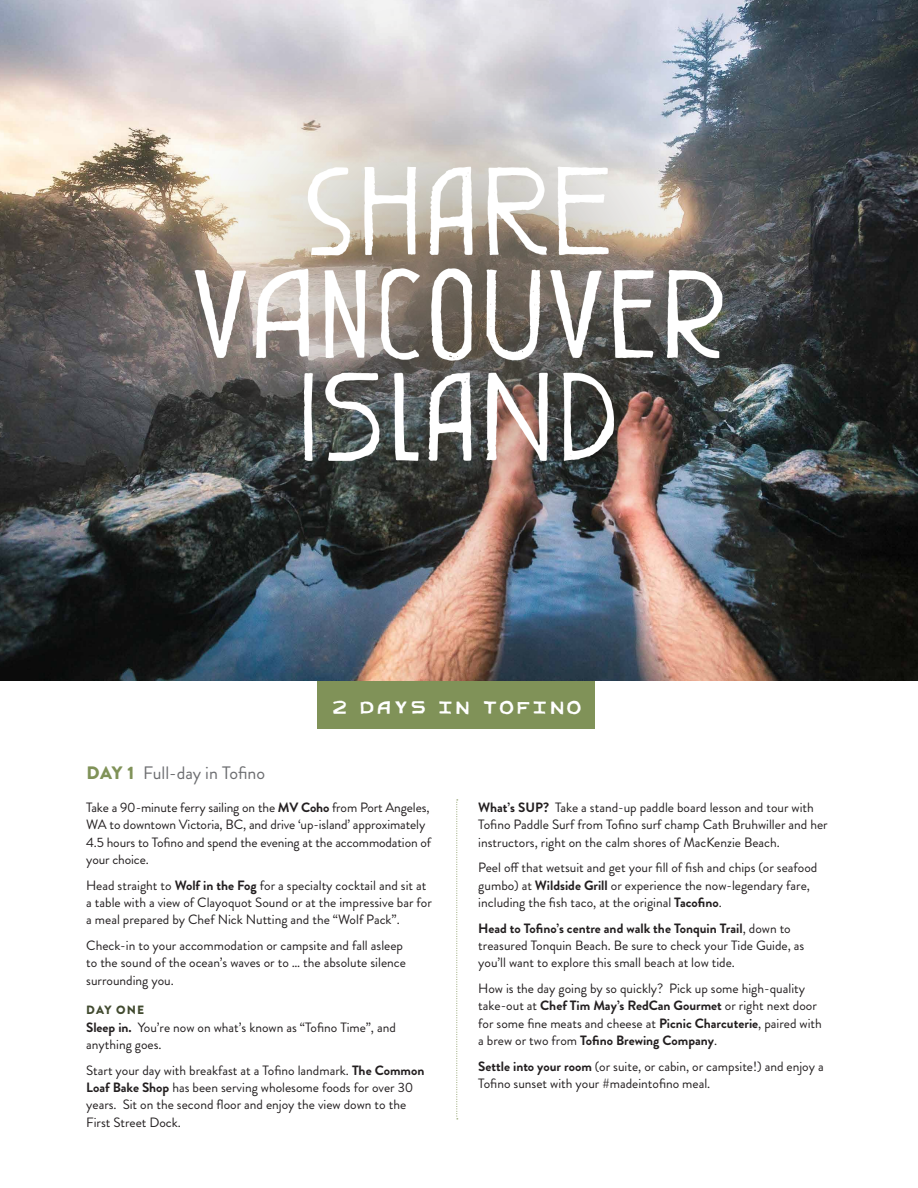
<style>
.page{position:relative;width:918px;height:1188px;background:#fff}
.page>*{position:absolute;margin:0;border:0;box-sizing:border-box;transform-origin:0 0}
._2_days_in{font:27.75px "Great Forest Small Caps";color:#fff}
.FULL_DAY{font:18px "Brandon Grotesque";color:#6c6d70}
.Body{font:13.5px/17.2px "Brandon Grotesque";color:#231f20}
.All_caps_headline{font:900 12px "Brandon Grotesque";letter-spacing:.085em;color:#424b30}
.s1{font-weight:900;color:#809258}
.s2{font-weight:700}
</style>
<div class="page">
<div style="left:318px;top:634px;width:277px;height:95px;background:#809258"></div>
<img style="left:0;top:0;width:918px;height:680px">
<img style="left:116px;top:0;width:682px;height:636px">
<svg style="left:456px;top:800px;width:2px;height:319px"></svg>
<img style="left:190px;top:164px;width:538px;height:302px">
<p class="FULL_DAY" style="left:86px;top:760px;width:180px"><span class="s1">DAY 1</span> Full-day in Tofino</p>
<p class="_2_days_in" style="left:331px;top:696px;width:253px">2 DAYS IN TOFINO</p>
<p class="Body" style="left:86px;top:799px;width:346px">Take a 90-minute ferry sailing on the <span class="s2">MV Coho</span> from Port Angeles, WA to downtown Victoria, BC, and drive ‘up-island’ approximately 4.5 hours to Tofino and spend the evening at the accommodation of your choice.</p>
<p class="Body" style="left:86px;top:877px;width:347px">Head straight to <span class="s2">Wolf in the Fog</span> for a specialty cocktail and sit at a table with a view of Clayoquot Sound or at the impressive bar for a meal prepared by Chef Nick Nutting and the “Wolf Pack”.</p>
<p class="Body" style="left:86px;top:937px;width:321px">Check-in to your accommodation or campsite and fall asleep to the sound of the ocean’s waves or to … the absolute silence surrounding you.</p>
<p class="All_caps_headline" style="left:86px;top:1002px;width:59px">DAY ONE</p>
<p class="Body" style="left:86px;top:1019px;width:311px"><span class="s2">Sleep in.</span> You’re now on what’s known as “Tofino Time”, and anything goes.</p>
<p class="Body" style="left:86px;top:1062px;width:340px">Start your day with breakfast at a Tofino landmark. <span class="s2">The Common Loaf Bake Shop</span> has been serving wholesome foods for over 30 years. Sit on the second floor and enjoy the view down to the First Street Dock.</p>
<p class="Body" style="left:478px;top:799px;width:351px"><span class="s2">What’s SUP?</span> Take a stand-up paddle board lesson and tour with<br>Tofino Paddle Surf from Tofino surf champ Cath Bruhwiller and her instructors, right on the calm shores of MacKenzie Beach.</p>
<p class="Body" style="left:478px;top:859px;width:341px">Peel off that wetsuit and get your fill of fish and chips (or seafood gumbo) at <span class="s2">Wildside Grill</span> or experience the now-legendary fare, including the fish taco, at the original <span class="s2">Tacofino</span>.</p>
<p class="Body" style="left:478px;top:920px;width:328px"><span class="s2">Head to Tofino’s centre and walk the Tonquin Trail</span>, down to treasured Tonquin Beach. Be sure to check your Tide Guide, as you’ll want to explore this small beach at low tide.</p>
<p class="Body" style="left:478px;top:980px;width:345px">How is the day going by so quickly? Pick up some high-quality take-out at <span class="s2">Chef Tim May’s RedCan Gourmet</span> or right next door for some fine meats and cheese at <span class="s2">Picnic Charcuterie</span>, paired with a brew or two from <span class="s2">Tofino Brewing Company</span>.</p>
<p class="Body" style="left:478px;top:1058px;width:347px"><span class="s2">Settle into your room</span> (or suite, or cabin, or campsite!) and enjoy a<br>Tofino sunset with your #madeintofino meal.</p>
</div>
